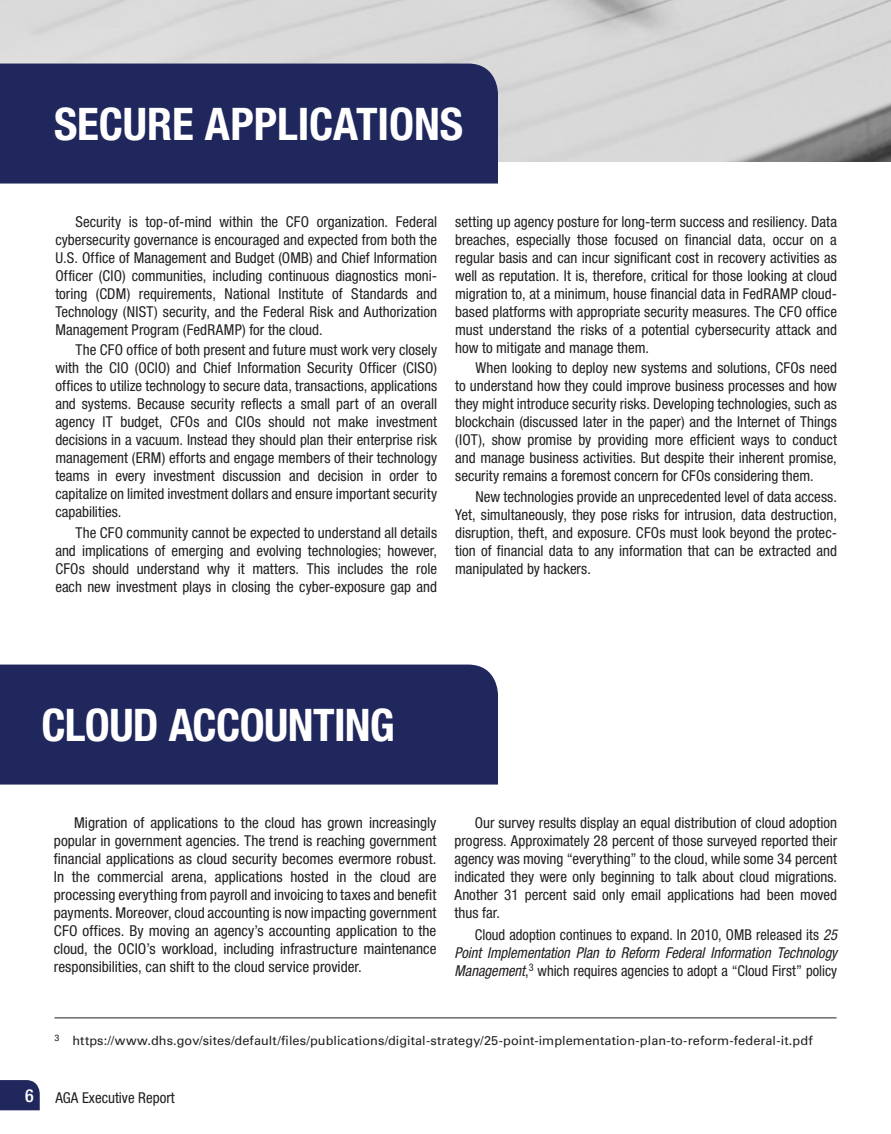
<style>
.page{position:relative;width:891px;height:1134px;background:#fff}
.page>*{position:absolute;margin:0;border:0;box-sizing:border-box;transform-origin:0 0}
.t1{font:700 condensed 45px "Helvetica Neue LT Std";letter-spacing:-.005em;color:#fff}
.t2{font:condensed 15px/18px "Helvetica Neue LT Std";color:#231f20;text-align:justify}
.t3{font:12.75px "Univers LT Std";letter-spacing:.005em;color:#231f20}
.s1{font-style:italic}
.s2{font-weight:500;font-size:18px;color:#fff}
</style>
<div class="page">
<img style="left:0;top:0;width:891px;height:162px">
<svg style="left:0;top:1080px;width:40px;height:30px"></svg>
<div style="left:0;top:64px;width:498px;height:120px;background:#1f275d"></div>
<div style="left:0;top:665px;width:498px;height:120px;background:#1f275d"></div>
<hr style="left:54px;top:1018px;width:783px;height:1px;background:#231f20">
<p class="t1" style="left:54px;top:96px;width:411px">SECURE APPLICATIONS</p>
<p class="t2" style="left:55px;top:212px;width:383px;text-indent:20px">Security is top-of-mind within the CFO organization. Federal cybersecurity governance is encouraged and expected from both the U.S. Office of Management and Budget (OMB) and Chief Information Officer (CIO) communities, including continuous diagnostics moni&shy;toring (CDM) requirements, National Institute of Standards and Technology (NIST) security, and the Federal Risk and Authorization Management Program (FedRAMP) for the cloud.</p>
<p class="t2" style="left:55px;top:341px;width:383px;text-indent:20px">The CFO office of both present and future must work very closely with the CIO (OCIO) and Chief Information Security Officer (CISO) offices to utilize technology to secure data, transactions, applications and systems. Because security reflects a small part of an overall agency IT budget, CFOs and CIOs should not make investment decisions in a vacuum. Instead they should plan their enterprise risk management (ERM) efforts and engage members of their technology teams in every investment discussion and decision in order to capitalize on limited investment dollars and ensure important security capabilities.</p>
<p class="t2" style="left:55px;top:524px;width:383px;text-indent:20px">The CFO community cannot be expected to understand all details and implications of emerging and evolving technologies; however, CFOs should understand why it matters. This includes the role each new investment plays in closing the cyber-exposure gap and</p>
<p class="t2" style="left:455px;top:212px;width:383px">setting up agency posture for long-term success and resiliency. Data breaches, especially those focused on financial data, occur on a regular basis and can incur significant cost in recovery activities as well as reputation. It is, therefore, critical for those looking at cloud migration to, at a minimum, house financial data in FedRAMP cloud&shy;based platforms with appropriate security measures. The CFO office must understand the risks of a potential cybersecurity attack and how to mitigate and manage them.</p>
<p class="t2" style="left:455px;top:359px;width:383px;text-indent:20px">When looking to deploy new systems and solutions, CFOs need to understand how they could improve business processes and how they might introduce security risks. Developing technologies, such as blockchain (discussed later in the paper) and the Internet of Things (IOT), show promise by providing more efficient ways to conduct and manage business activities. But despite their inherent promise, security remains a foremost concern for CFOs considering them.</p>
<p class="t2" style="left:455px;top:488px;width:383px;text-indent:20px">New technologies provide an unprecedented level of data access.<br>Yet, simultaneously, they pose risks for intrusion, data destruction, disruption, theft, and exposure. CFOs must look beyond the protec&shy;tion of financial data to any information that can be extracted and manipulated by hackers.</p>
<p class="t1" style="left:42px;top:697px;width:355px">CLOUD ACCOUNTING</p>
<p class="t2" style="left:54px;top:814px;width:384px;text-indent:20px">Migration of applications to the cloud has grown increasingly popular in government agencies. The trend is reaching government financial applications as cloud security becomes evermore robust.<br>In the commercial arena, applications hosted in the cloud are processing everything from payroll and invoicing to taxes and benefit payments. Moreover, cloud accounting is now impacting government CFO offices. By moving an agency’s accounting application to the cloud, the OCIO’s workload, including infrastructure maintenance responsibilities, can shift to the cloud service provider.</p>
<p class="t2" style="left:454px;top:814px;width:384px;text-indent:20px">Our survey results display an equal distribution of cloud adoption progress. Approximately 28 percent of those surveyed reported their agency was moving “everything” to the cloud, while some 34 percent indicated they were only beginning to talk about cloud migrations.<br>Another 31 percent said only email applications had been moved thus far.</p>
<p class="t2" style="left:454px;top:926px;width:384px;text-indent:20px">Cloud adoption continues to expand. In 2010, OMB released its <span class="s1">25<br>Point Implementation Plan to Reform Federal Information Technology Management</span>,<sup>3</sup> which requires agencies to adopt a “Cloud First” policy</p>
<p class="t3" style="left:54px;top:1033px;width:760px"><sup>3</sup> https://www.dhs.gov/sites/default/files/publications/digital-strategy/25-point-implementation-plan-to-reform-federal-it.pdf</p>
<p class="t2" style="left:25px;top:1088px;width:151px"><span class="s2">6</span> AGA Executive Report</p>
</div>
